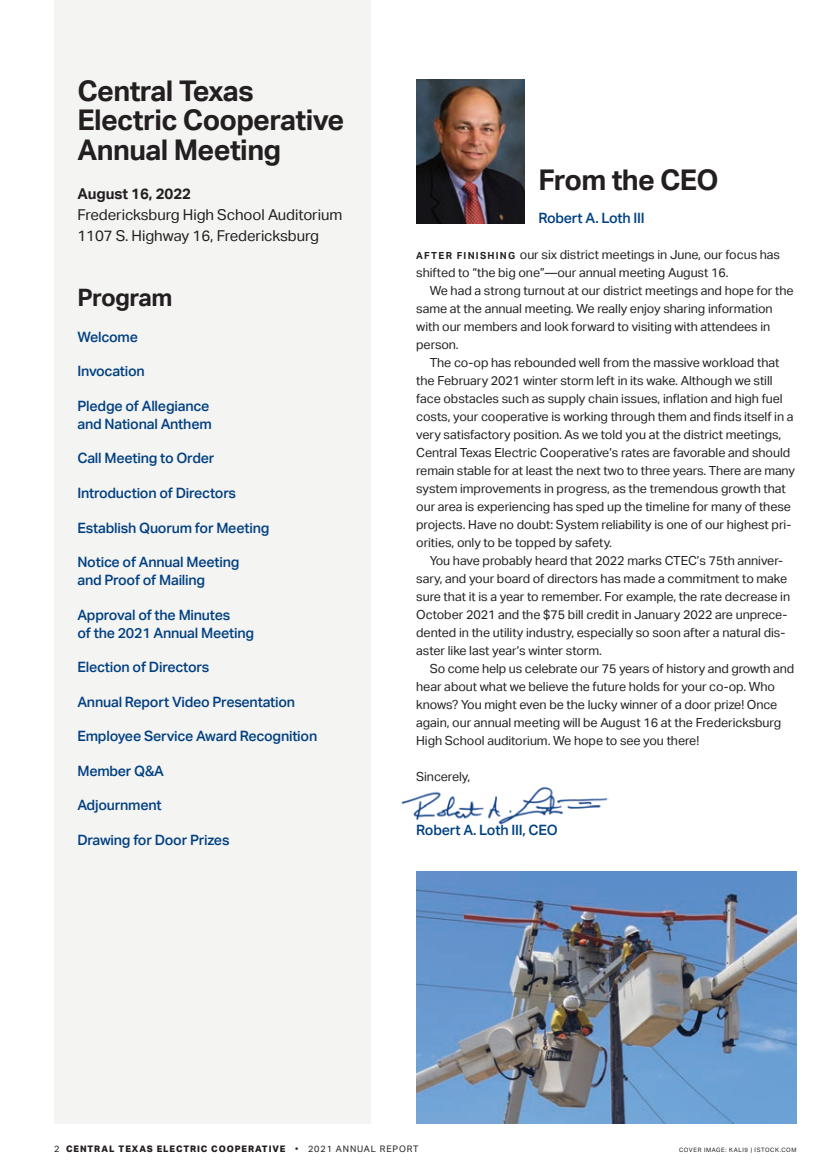
<style>
.page{position:relative;width:837px;height:1175px;background:#fff}
.page>*{position:absolute;margin:0;border:0;box-sizing:border-box;transform-origin:0 0}
.t1{font:700 28.5px/29.2px "Aktiv Grotesk";letter-spacing:-.02em;color:#231f20}
.t2{font:700 24px "Aktiv Grotesk";letter-spacing:-.03em;color:#231f20}
.t3{font:15px/21px "Aktiv Grotesk";letter-spacing:-.005em;color:#231f20}
.t4{font:700 15px "Aktiv Grotesk";letter-spacing:-.005em;color:#231f20}
.t5{font:500 14.25px/18px "Aktiv Grotesk";letter-spacing:-.015em;color:#014081}
.t6{font:12.6px/18px "Aktiv Grotesk";letter-spacing:-.005em;color:#231f20}
.t7{font:800 9px "Aktiv Grotesk";letter-spacing:.1em;color:#231f20}
.t8{font:6px "Aktiv Grotesk";letter-spacing:.1em;color:#231f20}
.s1{font-weight:700;font-size:9.75px}
.s2{font-weight:400}
</style>
<div class="page">
<img style="left:401px;top:786px;width:207px;height:39px">
<div style="left:54px;top:0;width:317px;height:1123px;background:#f4f4f3"></div>
<img style="left:416px;top:79px;width:109px;height:144px">
<img style="left:416px;top:871px;width:380px;height:252px">
<h1 class="t1" style="left:77px;top:75px;width:268px">Central Texas<br>Electric Cooperative<br>Annual Meeting</h1>
<p class="t4" style="left:77px;top:183px;width:115px">August 16, 2022</p>
<p class="t3" style="left:77px;top:203px;width:266px">Fredericksburg High School Auditorium<br>1107 S. Highway 16, Fredericksburg</p>
<h2 class="t2" style="left:77px;top:281px;width:96px">Program</h2>
<p class="t5" style="left:77px;top:327px;width:62px">Welcome</p>
<p class="t5" style="left:77px;top:362px;width:69px">Invocation</p>
<p class="t5" style="left:77px;top:396px;width:136px">Pledge of Allegiance and National Anthem</p>
<p class="t5" style="left:77px;top:449px;width:139px">Call Meeting to Order</p>
<p class="t5" style="left:77px;top:483px;width:160px">Introduction of Directors</p>
<p class="t5" style="left:77px;top:518px;width:194px">Establish Quorum for Meeting</p>
<p class="t5" style="left:77px;top:552px;width:164px">Notice of Annual Meeting and Proof of Mailing</p>
<p class="t5" style="left:77px;top:605px;width:178px">Approval of the Minutes<br>of the 2021 Annual Meeting</p>
<p class="t5" style="left:77px;top:657px;width:133px">Election of Directors</p>
<p class="t5" style="left:77px;top:692px;width:219px">Annual Report Video Presentation</p>
<p class="t5" style="left:77px;top:726px;width:241px">Employee Service Award Recognition</p>
<p class="t5" style="left:77px;top:761px;width:88px">Member Q&amp;A</p>
<p class="t5" style="left:77px;top:795px;width:86px">Adjournment</p>
<p class="t5" style="left:77px;top:830px;width:154px">Drawing for Door Prizes</p>
<h1 class="t1" style="left:538px;top:164px;width:182px">From the CEO</h1>
<p class="t5" style="left:538px;top:209px;width:108px">Robert A. Loth III</p>
<p class="t6" style="left:416px;top:245px;width:365px"><span class="s1">AFTER FINISHING</span> our six district meetings in June, our focus has shifted to “the big one”—our annual meeting August 16.</p>
<p class="t6" style="left:416px;top:281px;width:379px;text-indent:14px">We had a strong turnout at our district meetings and hope for the same at the annual meeting. We really enjoy sharing information with our members and look forward to visiting with attendees in person.</p>
<p class="t6" style="left:416px;top:353px;width:380px;text-indent:14px">The co-op has rebounded well from the massive workload that the February 2021 winter storm left in its wake. Although we still face obstacles such as supply chain issues, inflation and high fuel costs, your cooperative is working through them and finds itself in a very satisfactory position. As we told you at the district meetings, Central Texas Electric Cooperative’s rates are favorable and should remain stable for at least the next two to three years. There are many system improvements in progress, as the tremendous growth that our area is experiencing has sped up the timeline for many of these projects. Have no doubt: System reliability is one of our highest pri&shy;orities, only to be topped by safety.</p>
<p class="t6" style="left:416px;top:551px;width:375px;text-indent:14px">You have probably heard that 2022 marks CTEC’s 75th anniver&shy;sary, and your board of directors has made a commitment to make sure that it is a year to remember. For example, the rate decrease in October 2021 and the $75 bill credit in January 2022 are unprece&shy;dented in the utility industry, especially so soon after a natural dis&shy;aster like last year’s winter storm.</p>
<p class="t6" style="left:416px;top:659px;width:380px;text-indent:14px">So come help us celebrate our 75 years of history and growth and hear about what we believe the future holds for your co-op. Who knows? You might even be the lucky winner of a door prize! Once again, our annual meeting will be August 16 at the Fredericksburg High School auditorium. We hope to see you there!</p>
<p class="t6" style="left:416px;top:767px;width:55px">Sincerely,</p>
<p class="t5" style="left:416px;top:820px;width:143px">Robert A. Loth III, CEO</p>
<p class="t7" style="left:54px;top:1142px;width:366px"><span class="s2">2</span> CENTRAL TEXAS ELECTRIC COOPERATIVE <span class="s2">• 2021 ANNUAL REPORT</span></p>
<p class="t8" style="left:679px;top:1145px;width:119px">COVER IMAGE: KALI9 | ISTOCK.COM</p>
</div>
